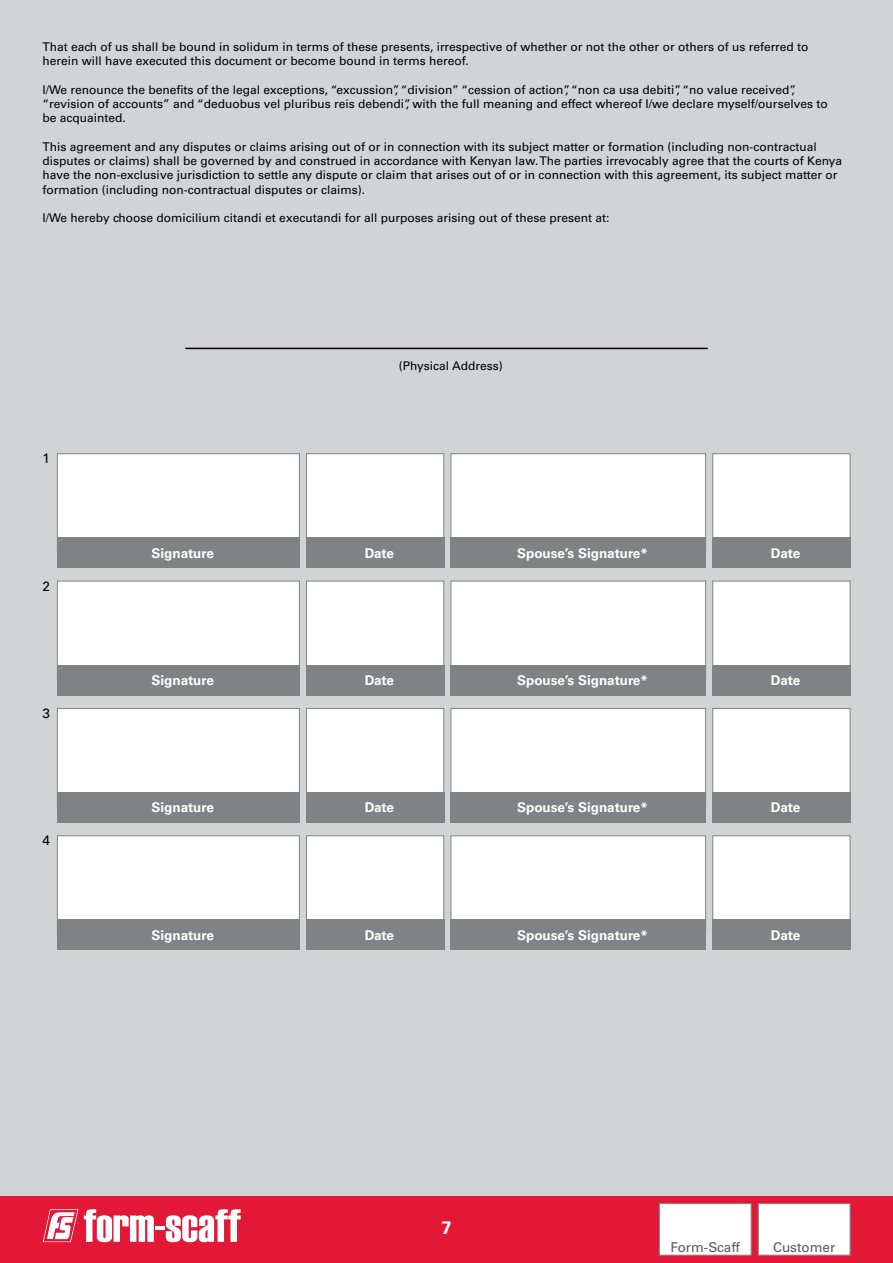
<style>
.page{position:relative;width:893px;height:1263px;background:#d1d3d4}
.page>*{position:absolute;margin:0;border:0;box-sizing:border-box;transform-origin:0 0}
.t1{font:700 18px "Univers LT Std";color:#fff}
.t2{font:700 13.5px "Univers LT Std";color:#fff}
.t3{font:13.5px "Univers LT Std";color:#58595b}
.t4{font:13.5px "Univers LT Std";color:#000}
.t5{font:12px/14.2px "Univers LT Std";color:#000}
</style>
<div class="page">
<div style="left:0;top:1196px;width:893px;height:67px;background:#e31837"></div>
<svg style="left:84px;top:1209px;width:70px;height:33px"></svg>
<hr style="left:155px;top:1226px;width:10px;height:4px;background:#fff">
<svg style="left:166px;top:1209px;width:75px;height:33px"></svg>
<svg style="left:43px;top:1209px;width:35px;height:33px"></svg>
<div style="left:659px;top:1203px;width:92px;height:52px;background:#fff;border:1px solid #808285"></div>
<div style="left:758px;top:1203px;width:92px;height:52px;background:#fff;border:1px solid #808285"></div>
<hr style="left:185px;top:348px;width:523px;height:1px;background:#000">
<div style="left:57px;top:453px;width:243px;height:97px;background:#fff;border:1px solid #808285"></div>
<div style="left:57px;top:538px;width:243px;height:30px;background:#808285"></div>
<div style="left:57px;top:581px;width:243px;height:97px;background:#fff;border:1px solid #808285"></div>
<div style="left:57px;top:665px;width:243px;height:30px;background:#808285"></div>
<div style="left:57px;top:708px;width:243px;height:97px;background:#fff;border:1px solid #808285"></div>
<div style="left:57px;top:792px;width:243px;height:31px;background:#808285"></div>
<div style="left:57px;top:835px;width:243px;height:97px;background:#fff;border:1px solid #808285"></div>
<div style="left:57px;top:920px;width:243px;height:30px;background:#808285"></div>
<div style="left:306px;top:453px;width:138px;height:97px;background:#fff;border:1px solid #808285"></div>
<div style="left:306px;top:538px;width:138px;height:30px;background:#808285"></div>
<div style="left:306px;top:581px;width:138px;height:97px;background:#fff;border:1px solid #808285"></div>
<div style="left:306px;top:665px;width:138px;height:30px;background:#808285"></div>
<div style="left:306px;top:708px;width:138px;height:97px;background:#fff;border:1px solid #808285"></div>
<div style="left:306px;top:792px;width:138px;height:31px;background:#808285"></div>
<div style="left:306px;top:835px;width:138px;height:97px;background:#fff;border:1px solid #808285"></div>
<div style="left:306px;top:920px;width:138px;height:30px;background:#808285"></div>
<div style="left:712px;top:453px;width:138px;height:97px;background:#fff;border:1px solid #808285"></div>
<div style="left:712px;top:538px;width:138px;height:30px;background:#808285"></div>
<div style="left:712px;top:581px;width:138px;height:97px;background:#fff;border:1px solid #808285"></div>
<div style="left:712px;top:665px;width:138px;height:30px;background:#808285"></div>
<div style="left:712px;top:708px;width:138px;height:97px;background:#fff;border:1px solid #808285"></div>
<div style="left:712px;top:792px;width:138px;height:31px;background:#808285"></div>
<div style="left:712px;top:835px;width:138px;height:97px;background:#fff;border:1px solid #808285"></div>
<div style="left:712px;top:920px;width:138px;height:30px;background:#808285"></div>
<div style="left:451px;top:453px;width:255px;height:97px;background:#fff;border:1px solid #808285"></div>
<div style="left:451px;top:538px;width:255px;height:30px;background:#808285"></div>
<div style="left:451px;top:581px;width:255px;height:97px;background:#fff;border:1px solid #808285"></div>
<div style="left:451px;top:665px;width:255px;height:30px;background:#808285"></div>
<div style="left:451px;top:708px;width:255px;height:97px;background:#fff;border:1px solid #808285"></div>
<div style="left:451px;top:792px;width:255px;height:31px;background:#808285"></div>
<div style="left:451px;top:835px;width:255px;height:97px;background:#fff;border:1px solid #808285"></div>
<div style="left:451px;top:920px;width:255px;height:30px;background:#808285"></div>
<p class="t5" style="left:43px;top:40px;width:768px">That each of us shall be bound in solidum in terms of these presents, irrespective of whether or not the other or others of us referred to herein will have executed this document or become bound in terms hereof.</p>
<p class="t5" style="left:43px;top:83px;width:787px">I/We renounce the benefits of the legal exceptions, “excussion”, “division” “cession of action”, “non ca usa debiti”, “no value received”, “revision of accounts” and “deduobus vel pluribus reis debendi”, with the full meaning and effect whereof I/we declare myself/ourselves to be acquainted.</p>
<p class="t5" style="left:43px;top:140px;width:801px">This agreement and any disputes or claims arising out of or in connection with its subject matter or formation (including non-contractual disputes or claims) shall be governed by and construed in accordance with Kenyan law.The parties irrevocably agree that the courts of Kenya have the non-exclusive jurisdiction to settle any dispute or claim that arises out of or in connection with this agreement, its subject matter or formation (including non-contractual disputes or claims).</p>
<p class="t5" style="left:43px;top:211px;width:568px">I/We hereby choose domicilium citandi et executandi for all purposes arising out of these present at:</p>
<p class="t4" style="left:43px;top:450px;width:9px">1</p>
<p class="t4" style="left:43px;top:578px;width:9px">2</p>
<p class="t4" style="left:43px;top:705px;width:9px">3</p>
<p class="t4" style="left:43px;top:832px;width:9px">4</p>
<p class="t2" style="left:151px;top:545px;width:64px">Signature</p>
<p class="t2" style="left:151px;top:672px;width:64px">Signature</p>
<p class="t2" style="left:151px;top:800px;width:64px">Signature</p>
<p class="t2" style="left:151px;top:927px;width:64px">Signature</p>
<p class="t5" style="left:399px;top:359px;width:105px">(Physical Address)</p>
<p class="t2" style="left:365px;top:545px;width:31px">Date</p>
<p class="t2" style="left:517px;top:545px;width:132px">Spouse’s Signature*</p>
<p class="t2" style="left:771px;top:545px;width:31px">Date</p>
<p class="t2" style="left:365px;top:672px;width:31px">Date</p>
<p class="t2" style="left:517px;top:672px;width:132px">Spouse’s Signature*</p>
<p class="t2" style="left:771px;top:672px;width:31px">Date</p>
<p class="t2" style="left:365px;top:800px;width:31px">Date</p>
<p class="t2" style="left:517px;top:800px;width:132px">Spouse’s Signature*</p>
<p class="t2" style="left:771px;top:800px;width:31px">Date</p>
<p class="t2" style="left:365px;top:927px;width:31px">Date</p>
<p class="t2" style="left:517px;top:927px;width:132px">Spouse’s Signature*</p>
<p class="t2" style="left:771px;top:927px;width:31px">Date</p>
<h1 class="t1" style="left:441px;top:1216px;width:12px">7</h1>
<p class="t3" style="left:670px;top:1239px;width:71px">Form-Scaff</p>
<p class="t3" style="left:773px;top:1239px;width:64px">Customer</p>
</div>
